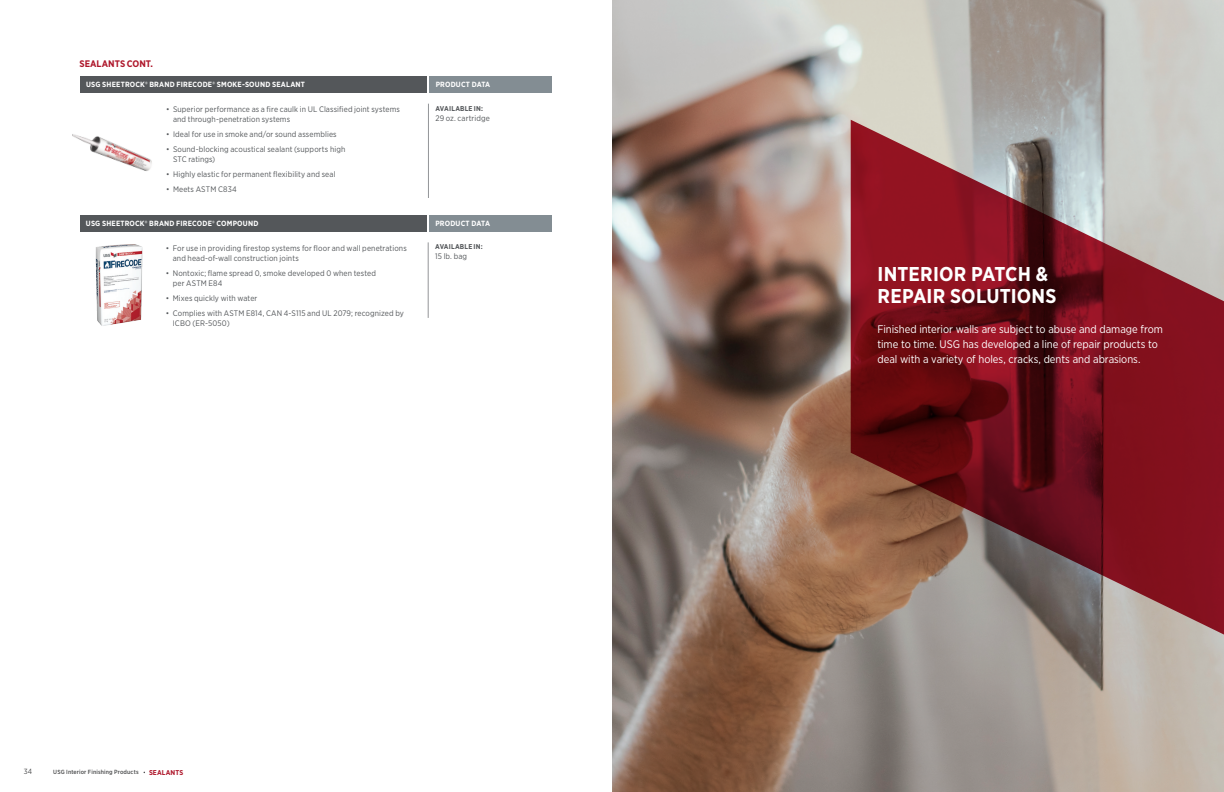
<style>
.page{position:relative;width:1224px;height:792px;background:#fff}
.page>*{position:absolute;margin:0;border:0;box-sizing:border-box;transform-origin:0 0}
.Section_Heading{font:700 20px "Gotham Narrow";letter-spacing:.01em;color:#fff}
.Section_Description{font:11px/15px "Gotham Narrow";letter-spacing:-.005em;color:#fff}
.subclassification{font:700 9.5px "Gotham Narrow";letter-spacing:.005em;color:#ae172b}
.Item_Bullets__old{font:8px/10px "Gotham Narrow";letter-spacing:.015em;color:#54575a}
.Item_Title{font:700 7.5px "Gotham Narrow";letter-spacing:.025em;color:#fff}
.t1{font:7.5px "Gotham Narrow";color:#4b4c4d}
.Item_Bullets__old-2{font:700 7px "Gotham Narrow";letter-spacing:.025em;color:#54575a}
.t2{font:700 7px "Gotham Narrow";letter-spacing:.015em;color:#ae172b}
.t3{font:500 6px "Gotham Narrow";letter-spacing:.02em;color:#4b4c4d}
</style>
<div class="page">
<img style="left:612px;top:0;width:612px;height:792px">
<div style="left:80px;top:76px;width:347px;height:17px;background:#54575a"></div>
<div style="left:80px;top:215px;width:347px;height:17px;background:#54575a"></div>
<img style="left:72px;top:134px;width:80px;height:37px">
<hr style="left:428px;top:104px;width:1px;height:94px;background:#939598">
<div style="left:430px;top:76px;width:122px;height:17px;background:#838d93"></div>
<hr style="left:428px;top:242px;width:1px;height:76px;background:#939598">
<div style="left:429px;top:215px;width:123px;height:17px;background:#838d93"></div>
<img style="left:95px;top:244px;width:48px;height:82px">
<svg style="left:851px;top:120px;width:373px;height:520px;background:#874246"></svg>
<p class="subclassification" style="left:79px;top:57px;width:75px">SEALANTS CONT.</p>
<p class="Item_Title" style="left:86px;top:80px;width:220px">USG SHEETROCK® BRAND FIRECODE® SMOKE-SOUND SEALANT</p>
<p class="Item_Title" style="left:436px;top:80px;width:56px">PRODUCT DATA</p>
<p class="Item_Bullets__old" style="left:173px;top:104px;width:228px;text-indent:-7px">• Superior performance as a fire caulk in UL Classified joint systems and through-penetration systems</p>
<p class="Item_Bullets__old" style="left:166px;top:129px;width:172px">• Ideal for use in smoke and/or sound assemblies</p>
<p class="Item_Bullets__old" style="left:173px;top:144px;width:174px;text-indent:-7px">• Sound-blocking acoustical sealant (supports high<br>STC ratings)</p>
<p class="Item_Bullets__old" style="left:166px;top:169px;width:171px">• Highly elastic for permanent flexibility and seal</p>
<p class="Item_Bullets__old" style="left:166px;top:184px;width:72px">• Meets ASTM C834</p>
<p class="Item_Bullets__old-2" style="left:435px;top:104px;width:49px">AVAILABLE IN:</p>
<p class="Item_Bullets__old" style="left:435px;top:113px;width:56px">29 oz. cartridge</p>
<p class="Item_Title" style="left:86px;top:219px;width:174px">USG SHEETROCK® BRAND FIRECODE® COMPOUND</p>
<p class="Item_Title" style="left:435px;top:219px;width:56px">PRODUCT DATA</p>
<p class="Item_Bullets__old" style="left:173px;top:243px;width:235px;text-indent:-7px">• For use in providing firestop systems for floor and wall penetrations and head-of-wall construction joints</p>
<p class="Item_Bullets__old" style="left:173px;top:268px;width:205px;text-indent:-7px">• Nontoxic; flame spread 0, smoke developed 0 when tested per ASTM E84</p>
<p class="Item_Bullets__old" style="left:166px;top:293px;width:93px">• Mixes quickly with water</p>
<p class="Item_Bullets__old" style="left:173px;top:308px;width:233px;text-indent:-7px">• Complies with ASTM E814, CAN 4-S115 and UL 2079; recognized by<br>ICBO (ER-5050)</p>
<p class="Item_Bullets__old-2" style="left:435px;top:243px;width:49px">AVAILABLE IN:</p>
<p class="Item_Bullets__old" style="left:435px;top:252px;width:34px">15 lb. bag</p>
<p class="t1" style="left:24px;top:767px;width:10px">34</p>
<p class="t3" style="left:53px;top:768px;width:87px">USG Interior Finishing Products</p>
<p class="t2" style="left:149px;top:768px;width:36px">SEALANTS</p>
<p class="Section_Heading" style="left:878px;top:261px;width:172px">INTERIOR PATCH &amp;</p>
<p class="Section_Heading" style="left:878px;top:283px;width:180px">REPAIR SOLUTIONS</p>
<p class="Section_Description" style="left:877px;top:321px;width:287px">Finished interior walls are subject to abuse and damage from time to time. USG has developed a line of repair products to deal with a variety of holes, cracks, dents and abrasions.</p>
</div>
